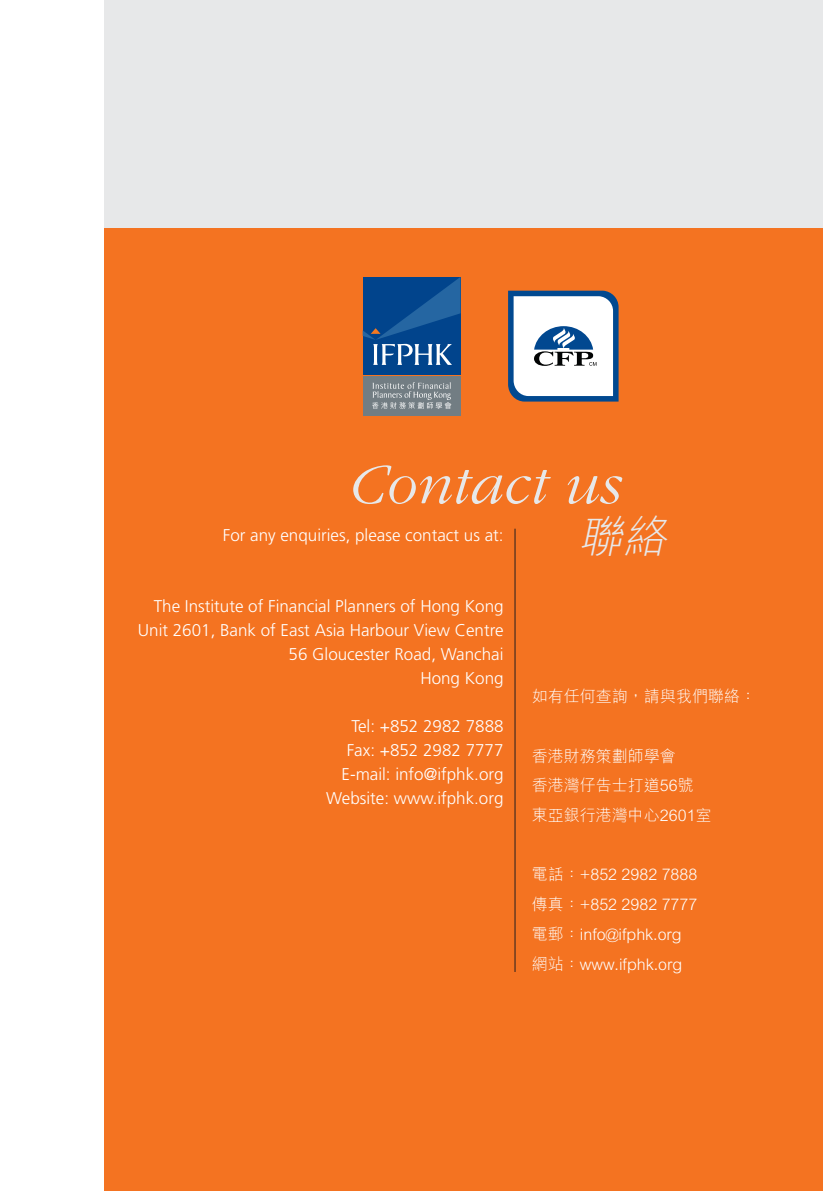
<style>
.page{position:relative;width:823px;height:1191px;background:#fff}
.page>*{position:absolute;margin:0;border:0;box-sizing:border-box;transform-origin:0 0}
.t1{font:italic 300 59.4px "Garamond";color:#e7e8e9}
.t2{font:italic 300 44px "M Hei";color:#e7e8e9}
.t3{font:300 17px/24px "Frutiger";color:#fff;text-align:right}
.t4{font:300 16px/29.6px "M Hei";color:#fff}
</style>
<div class="page">
<div style="left:104px;top:0;width:718px;height:1191px;background:#e7e8e9"></div>
<div style="left:104px;top:228px;width:718px;height:963px;background:#f47321"></div>
<hr style="left:514px;top:528px;width:1px;height:444px;background:#231f20">
<div style="left:362px;top:376px;width:98px;height:39px;background:#727d83"></div>
<svg style="left:372px;top:382px;width:79px;height:27px"></svg>
<div style="left:362px;top:277px;width:98px;height:97px;background:#01448c"></div>
<svg style="left:362px;top:277px;width:98px;height:88px"></svg>
<svg style="left:508px;top:291px;width:110px;height:110px;background:#b8c9da"></svg>
<h1 class="t1" style="left:349px;top:448px;width:273px">Contact us</h1>
<h2 class="t2" style="left:578px;top:514px;width:100px">聯絡</h2>
<p class="t3" style="left:223px;top:525px;width:282px">For any enquiries, please contact us at:</p>
<p class="t3" style="left:138px;top:595px;width:367px">The Institute of Financial Planners of Hong Kong Unit 2601, Bank of East Asia Harbour View Centre 56 Gloucester Road, Wanchai<br>Hong Kong</p>
<p class="t3" style="left:326px;top:715px;width:179px">Tel: +852 2982 7888<br>Fax: +852 2982 7777<br>E-mail: info@ifphk.org<br>Website: www.ifphk.org</p>
<p class="t4" style="left:531px;top:682px;width:225px">如有任何查詢，請與我們聯絡：</p>
<p class="t4" style="left:531px;top:741px;width:181px">香港財務策劃師學會<br>香港灣仔告士打道56號東亞銀行港灣中心2601室</p>
<p class="t4" style="left:531px;top:860px;width:167px">電話：+852 2982 7888傳真：+852 2982 7777電郵：info@ifphk.org網站：www.ifphk.org</p>
</div>
